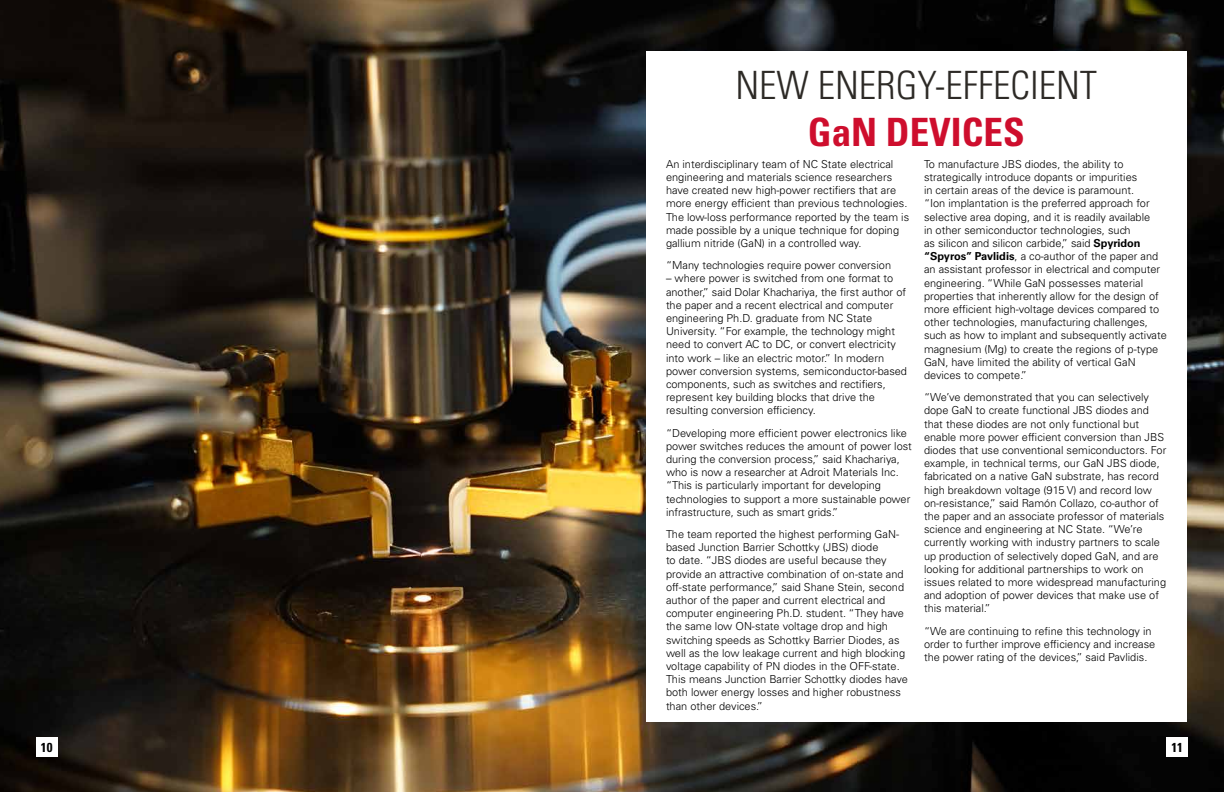
<style>
.page{position:relative;width:1224px;height:792px;background:#fff}
.page>*{position:absolute;margin:0;border:0;box-sizing:border-box;transform-origin:0 0}
.t1{font:300 condensed 39px "Univers LT Std";color:#2d2a26}
.t2{font:700 condensed 39px "Univers LT Std";color:#ce0e2d}
.t3{font:700 condensed 13px "Univers LT Std";color:#000}
.t4{font:300 11px/13.2px "Univers LT Std";color:#000}
.s1{font-weight:700}
</style>
<div class="page">
<img style="left:0;top:0;width:1224px;height:792px">
<div style="left:646px;top:51px;width:540px;height:671px;background:#fff"></div>
<div style="left:36px;top:737px;width:21px;height:20px;background:#fff"></div>
<div style="left:1167px;top:737px;width:21px;height:20px;background:#fff"></div>
<h1 class="t1" style="left:735px;top:70px;width:363px">NEW ENERGY-EFFECIENT</h1>
<h1 class="t2" style="left:808px;top:117px;width:218px">GaN DEVICES</h1>
<p class="t4" style="left:666px;top:158px;width:245px">An interdisciplinary team of NC State electrical engineering and materials science researchers have created new high-power rectifiers that are more energy efficient than previous technologies.<br>The low-loss performance reported by the team is made possible by a unique technique for doping gallium nitride (GaN) in a controlled way.</p>
<p class="t4" style="left:666px;top:259px;width:227px">“Many technologies require power conversion</p>
<p class="t4" style="left:666px;top:273px;width:243px">– where power is switched from one format to another,” said Dolar Khachariya, the first author of the paper and a recent electrical and computer engineering Ph.D. graduate from NC State University. “For example, the technology might need to convert AC to DC, or convert electricity into work – like an electric motor.” In modern power conversion systems, semiconductor-based components, such as switches and rectifiers, represent key building blocks that drive the resulting conversion efficiency.</p>
<p class="t4" style="left:666px;top:427px;width:247px">“Developing more efficient power electronics like power switches reduces the amount of power lost during the conversion process,” said Khachariya, who is now a researcher at Adroit Materials Inc. “This is particularly important for developing technologies to support a more sustainable power infrastructure, such as smart grids.”</p>
<p class="t4" style="left:666px;top:528px;width:243px">The team reported the highest performing GaN&shy;based Junction Barrier Schottky (JBS) diode<br>to date. “JBS diodes are useful because they provide an attractive combination of on-state and off-state performance,” said Shane Stein, second author of the paper and current electrical and computer engineering Ph.D. student. “They have the same low ON-state voltage drop and high switching speeds as Schottky Barrier Diodes, as well as the low leakage current and high blocking voltage capability of PN diodes in the OFF-state.<br>This means Junction Barrier Schottky diodes have both lower energy losses and higher robustness than other devices.”</p>
<p class="t4" style="left:924px;top:158px;width:244px">To manufacture JBS diodes, the ability to strategically introduce dopants or impurities<br>in certain areas of the device is paramount.<br>“Ion implantation is the preferred approach for selective area doping, and it is readily available<br>in other semiconductor technologies, such<br>as silicon and silicon carbide,” said <span class="s1">Spyridon “Spyros” Pavlidis</span>, a co-author of the paper and an assistant professor in electrical and computer engineering. “While GaN possesses material properties that inherently allow for the design of more efficient high-voltage devices compared to other technologies, manufacturing challenges, such as how to implant and subsequently activate magnesium (Mg) to create the regions of p-type GaN, have limited the ability of vertical GaN devices to compete.”</p>
<p class="t4" style="left:924px;top:391px;width:244px">“We’ve demonstrated that you can selectively dope GaN to create functional JBS diodes and that these diodes are not only functional but enable more power efficient conversion than JBS diodes that use conventional semiconductors. For example, in technical terms, our GaN JBS diode, fabricated on a native GaN substrate, has record high breakdown voltage (915 V) and record low on-resistance,” said Ramón Collazo, co-author of the paper and an associate professor of materials science and engineering at NC State. “We’re currently working with industry partners to scale up production of selectively doped GaN, and are looking for additional partnerships to work on issues related to more widespread manufacturing and adoption of power devices that make use of this material.”</p>
<p class="t4" style="left:924px;top:625px;width:233px">“We are continuing to refine this technology in order to further improve efficiency and increase the power rating of the devices,” said Pavlidis.</p>
<p class="t3" style="left:41px;top:742px;width:13px">10</p>
<p class="t3" style="left:1172px;top:742px;width:13px">11</p>
</div>
